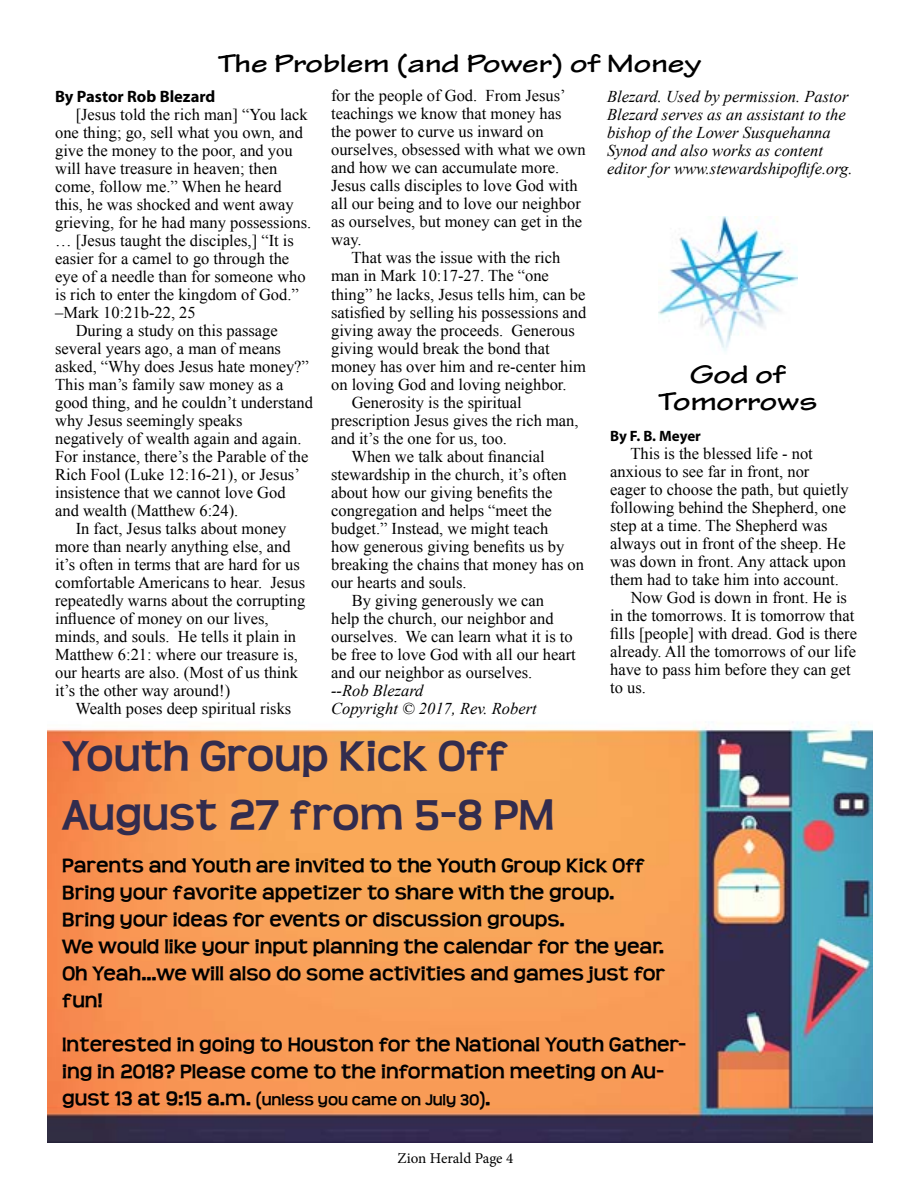
<style>
.page{position:relative;width:918px;height:1188px;background:#fff}
.page>*{position:absolute;margin:0;border:0;box-sizing:border-box;transform-origin:0 0}
.t1{font:700 45px/58.5px "Teen";color:#322c4e}
.t2{font:700 expanded 27px/27px "Tekton Pro";color:#000;text-align:center}
.t3{font:700 21px/27px "Teen";color:#000}
.t4{font:16.5px "Times New Roman";color:#000}
.t5{font:italic 16.5px/18px "Times New Roman";color:#000}
.t6{font:700 16.5px "Teen";color:#000}
.t7{font:700 16.5px "Myriad Pro";color:#000}
.t8{font:15px "Minion Pro";color:#000}
.t9{font:700 15px "Myriad Pro";letter-spacing:-.005em;color:#000}
.s1{font-size:21px}
</style>
<div class="page">
<img style="left:47px;top:275px;width:826px;height:868px">
<img style="left:658px;top:216px;width:139px;height:139px">
<h2 class="t2" style="left:218px;top:51px;width:485px">The Problem (and Power) of Money</h2>
<p class="t7" style="left:55px;top:86px;width:162px">By Pastor Rob Blezard</p>
<p class="t4" style="left:76px;top:104px;width:234px">[Jesus told the rich man] “You lack</p>
<p class="t4" style="left:55px;top:122px;width:249px">one thing; go, sell what you own, and</p>
<p class="t4" style="left:55px;top:140px;width:239px">give the money to the poor, and you</p>
<p class="t4" style="left:55px;top:158px;width:224px">will have treasure in heaven; then</p>
<p class="t4" style="left:55px;top:176px;width:228px">come, follow me.” When he heard</p>
<p class="t4" style="left:55px;top:194px;width:240px">this, he was shocked and went away</p>
<p class="t4" style="left:55px;top:212px;width:258px">grieving, for he had many possessions.</p>
<p class="t4" style="left:55px;top:230px;width:240px">… [Jesus taught the disciples,] “It is</p>
<p class="t4" style="left:55px;top:248px;width:236px">easier for a camel to go through the</p>
<p class="t4" style="left:55px;top:266px;width:252px">eye of a needle than for someone who</p>
<p class="t4" style="left:55px;top:284px;width:245px">is rich to enter the kingdom of God.”</p>
<p class="t4" style="left:55px;top:302px;width:142px">–Mark 10:21b-22, 25</p>
<p class="t4" style="left:76px;top:320px;width:204px">During a study on this passage</p>
<p class="t4" style="left:55px;top:338px;width:227px">several years ago, a man of means</p>
<p class="t4" style="left:55px;top:356px;width:255px">asked, “Why does Jesus hate money?”</p>
<p class="t4" style="left:55px;top:374px;width:230px">This man’s family saw money as a</p>
<p class="t4" style="left:55px;top:392px;width:260px">good thing, and he couldn’t understand</p>
<p class="t4" style="left:55px;top:410px;width:189px">why Jesus seemingly speaks</p>
<p class="t4" style="left:55px;top:428px;width:248px">negatively of wealth again and again.</p>
<p class="t4" style="left:55px;top:446px;width:255px">For instance, there’s the Parable of the</p>
<p class="t4" style="left:55px;top:464px;width:246px">Rich Fool (Luke 12:16-21), or Jesus’</p>
<p class="t4" style="left:55px;top:482px;width:232px">insistence that we cannot love God</p>
<p class="t4" style="left:55px;top:500px;width:185px">and wealth (Matthew 6:24).</p>
<p class="t4" style="left:76px;top:518px;width:212px">In fact, Jesus talks about money</p>
<p class="t4" style="left:55px;top:536px;width:237px">more than nearly anything else, and</p>
<p class="t4" style="left:55px;top:554px;width:246px">it’s often in terms that are hard for us</p>
<p class="t4" style="left:55px;top:572px;width:252px">comfortable Americans to hear. Jesus</p>
<p class="t4" style="left:55px;top:590px;width:252px">repeatedly warns about the corrupting</p>
<p class="t4" style="left:55px;top:608px;width:215px">influence of money on our lives,</p>
<p class="t4" style="left:55px;top:626px;width:243px">minds, and souls. He tells it plain in</p>
<p class="t4" style="left:55px;top:644px;width:244px">Matthew 6:21: where our treasure is,</p>
<p class="t4" style="left:55px;top:662px;width:244px">our hearts are also. (Most of us think</p>
<p class="t4" style="left:55px;top:680px;width:177px">it’s the other way around!)</p>
<p class="t4" style="left:75px;top:698px;width:217px">Wealth poses deep spiritual risks</p>
<p class="t4" style="left:331px;top:85px;width:236px">for the people of God. From Jesus’</p>
<p class="t4" style="left:331px;top:103px;width:232px">teachings we know that money has</p>
<p class="t4" style="left:331px;top:121px;width:214px">the power to curve us inward on</p>
<p class="t4" style="left:331px;top:139px;width:256px">ourselves, obsessed with what we own</p>
<p class="t4" style="left:331px;top:157px;width:230px">and how we can accumulate more.</p>
<p class="t4" style="left:331px;top:175px;width:248px">Jesus calls disciples to love God with</p>
<p class="t4" style="left:331px;top:193px;width:251px">all our being and to love our neighbor</p>
<p class="t4" style="left:331px;top:211px;width:253px">as ourselves, but money can get in the</p>
<p class="t4" style="left:331px;top:229px;width:32px">way.</p>
<p class="t4" style="left:351px;top:247px;width:210px">That was the issue with the rich</p>
<p class="t4" style="left:331px;top:265px;width:219px">man in Mark 10:17-27. The “one</p>
<p class="t4" style="left:331px;top:283px;width:256px">thing” he lacks, Jesus tells him, can be</p>
<p class="t4" style="left:331px;top:301px;width:257px">satisfied by selling his possessions and</p>
<p class="t4" style="left:331px;top:319px;width:245px">giving away the proceeds. Generous</p>
<p class="t4" style="left:331px;top:337px;width:220px">giving would break the bond that</p>
<p class="t4" style="left:331px;top:355px;width:256px">money has over him and re-center him</p>
<p class="t4" style="left:331px;top:373px;width:237px">on loving God and loving neighbor.</p>
<p class="t4" style="left:352px;top:391px;width:172px">Generosity is the spiritual</p>
<p class="t4" style="left:331px;top:409px;width:249px">prescription Jesus gives the rich man,</p>
<p class="t4" style="left:331px;top:427px;width:177px">and it’s the one for us, too.</p>
<p class="t4" style="left:351px;top:445px;width:195px">When we talk about financial</p>
<p class="t4" style="left:331px;top:463px;width:237px">stewardship in the church, it’s often</p>
<p class="t4" style="left:331px;top:481px;width:223px">about how our giving benefits the</p>
<p class="t4" style="left:331px;top:499px;width:222px">congregation and helps “meet the</p>
<p class="t4" style="left:331px;top:517px;width:219px">budget.” Instead, we might teach</p>
<p class="t4" style="left:331px;top:535px;width:235px">how generous giving benefits us by</p>
<p class="t4" style="left:331px;top:553px;width:254px">breaking the chains that money has on</p>
<p class="t4" style="left:331px;top:571px;width:137px">our hearts and souls.</p>
<p class="t4" style="left:352px;top:589px;width:194px">By giving generously we can</p>
<p class="t4" style="left:331px;top:607px;width:224px">help the church, our neighbor and</p>
<p class="t4" style="left:331px;top:625px;width:243px">ourselves. We can learn what it is to</p>
<p class="t4" style="left:331px;top:643px;width:246px">be free to love God with all our heart</p>
<p class="t4" style="left:331px;top:661px;width:203px">and our neighbor as ourselves.</p>
<p class="t5" style="left:331px;top:681px;width:207px">--Rob Blezard<br>Copyright © 2017, Rev. Robert</p>
<p class="t5" style="left:607px;top:87px;width:247px">Blezard. Used by permission. Pastor Blezard serves as an assistant to the bishop of the Lower Susquehanna Synod and also works as content editor for www.stewardshipoflife.org.</p>
<h2 class="t2" style="left:658px;top:361px;width:161px">God of<br>Tomorrows</h2>
<p class="t9" style="left:610px;top:427px;width:92px">By F. B. Meyer</p>
<p class="t4" style="left:630px;top:443px;width:184px">This is the blessed life - not</p>
<p class="t4" style="left:610px;top:461px;width:201px">anxious to see far in front, nor</p>
<p class="t4" style="left:610px;top:479px;width:240px">eager to choose the path, but quietly</p>
<p class="t4" style="left:610px;top:497px;width:238px">following behind the Shepherd, one</p>
<p class="t4" style="left:610px;top:515px;width:219px">step at a time. The Shepherd was</p>
<p class="t4" style="left:610px;top:533px;width:237px">always out in front of the sheep. He</p>
<p class="t4" style="left:610px;top:551px;width:238px">was down in front. Any attack upon</p>
<p class="t4" style="left:610px;top:569px;width:230px">them had to take him into account.</p>
<p class="t4" style="left:631px;top:587px;width:218px">Now God is down in front. He is</p>
<p class="t4" style="left:610px;top:605px;width:246px">in the tomorrows. It is tomorrow that</p>
<p class="t4" style="left:610px;top:623px;width:249px">fills [people] with dread. God is there</p>
<p class="t4" style="left:610px;top:641px;width:247px">already. All the tomorrows of our life</p>
<p class="t4" style="left:610px;top:659px;width:242px">have to pass him before they can get</p>
<p class="t4" style="left:610px;top:677px;width:37px">to us.</p>
<h1 class="t1" style="left:62px;top:727px;width:494px">Youth Group Kick Off<br>August 27 from 5-8 PM</h1>
<p class="t3" style="left:62px;top:852px;width:605px">Parents and Youth are invited to the Youth Group Kick Off Bring your favorite appetizer to share with the group.<br>Bring your ideas for events or discussion groups.<br>We would like your input planning the calendar for the year.<br>Oh Yeah…we will also do some activities and games just for fun!</p>
<p class="t3" style="left:62px;top:1031px;width:626px">Interested in going to Houston for the National Youth Gather&shy;ing in 2018? Please come to the information meeting on Au-</p>
<p class="t6" style="left:62px;top:1090px;width:430px"><span class="s1">gust 13 at 9:15 a.m.</span> (unless you came on July 30)<span class="s1">.</span></p>
<p class="t8" style="left:398px;top:1148px;width:117px">Zion Herald Page 4</p>
</div>
